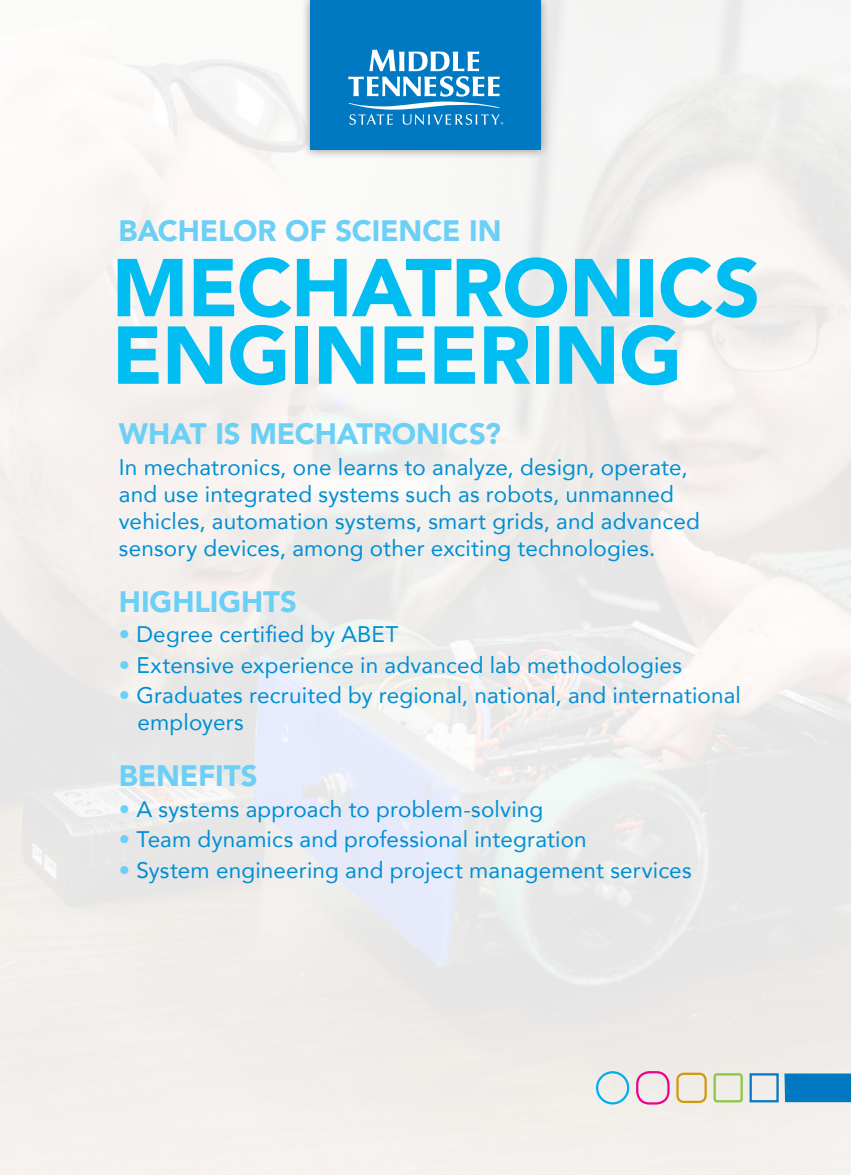
<style>
.page{position:relative;width:851px;height:1175px;background:#fff}
.page>*{position:absolute;margin:0;border:0;box-sizing:border-box;transform-origin:0 0}
.t1{font:900 81px "Avenir LT Pro";letter-spacing:-.01em;color:#01bdf2}
.t2{font:900 29.25px "Avenir LT Pro";letter-spacing:-.005em;color:#6bcff6}
.t3{font:22.5px/27px "Avenir";letter-spacing:.005em;color:#008fd5}
.s1{color:#6bcff6}
</style>
<div class="page">
<img style="left:0;top:0;width:850px;height:1174px">
<div style="left:300px;top:0;width:251px;height:160px;background:#231f20;opacity:.5"></div>
<div style="left:310px;top:0;width:230px;height:150px;background:#0079c2"></div>
<svg style="left:348px;top:50px;width:155px;height:75px"></svg>
<div style="left:784px;top:1073px;width:66px;height:29px;background:#0079c2"></div>
<div style="left:749px;top:1073px;width:29px;height:29px;border:2px solid #0079c2"></div>
<div style="left:713px;top:1073px;width:29px;height:29px;border:2px solid #8bc63e;border-radius:3px"></div>
<div style="left:676px;top:1072px;width:30px;height:31px;border:2px solid #d0990c;border-radius:6px"></div>
<div style="left:636px;top:1071px;width:33px;height:33px;border:2px solid #ed028c;border-radius:12px"></div>
<div style="left:596px;top:1071px;width:33px;height:33px;border:2px solid #00aeef;border-radius:50%"></div>
<p class="t2" style="left:118px;top:213px;width:384px">BACHELOR OF SCIENCE IN</p>
<p class="t1" style="left:112px;top:239px;width:650px">MECHATRONICS</p>
<p class="t1" style="left:112px;top:306px;width:572px">ENGINEERING</p>
<p class="t2" style="left:119px;top:416px;width:383px">WHAT IS MECHATRONICS?</p>
<p class="t3" style="left:119px;top:453px;width:570px">In mechatronics, one learns to analyze, design, operate,</p>
<p class="t3" style="left:119px;top:480px;width:556px">and use integrated systems such as robots, unmanned</p>
<p class="t3" style="left:119px;top:507px;width:582px">vehicles, automation systems, smart grids, and advanced sensory devices, among other exciting technologies.</p>
<p class="t2" style="left:119px;top:583px;width:179px">HIGHLIGHTS</p>
<p class="t3" style="left:119px;top:620px;width:281px"><span class="s1">•</span> Degree certified by ABET</p>
<p class="t3" style="left:119px;top:651px;width:564px"><span class="s1">•</span> Extensive experience in advanced lab methodologies</p>
<p class="t3" style="left:119px;top:681px;width:623px"><span class="s1">•</span> Graduates recruited by regional, national, and international</p>
<p class="t3" style="left:137px;top:708px;width:108px">employers</p>
<p class="t2" style="left:119px;top:758px;width:140px">BENEFITS</p>
<p class="t3" style="left:119px;top:794px;width:426px"><span class="s1">•</span> A systems approach to problem-solving</p>
<p class="t3" style="left:119px;top:825px;width:469px"><span class="s1">•</span> Team dynamics and professional integration</p>
<p class="t3" style="left:119px;top:856px;width:574px"><span class="s1">•</span> System engineering and project management services</p>
</div>
